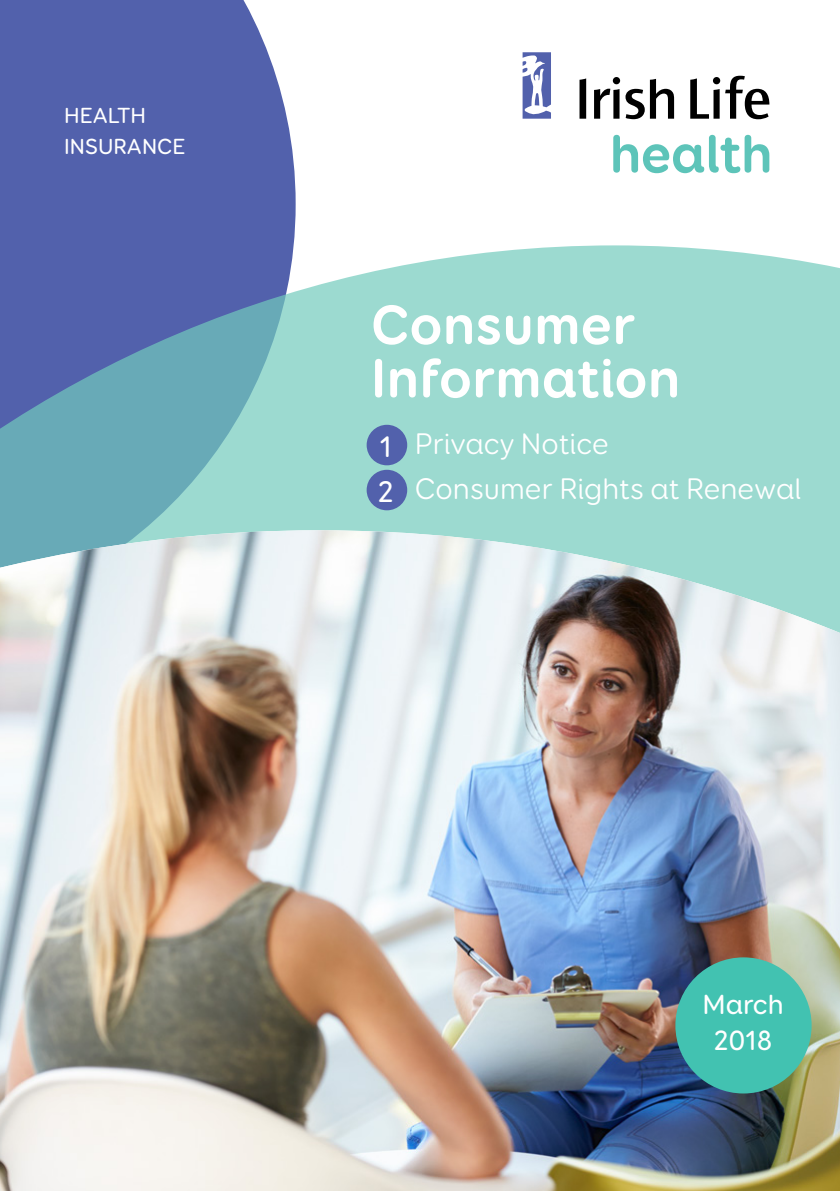
<style>
.page{position:relative;width:840px;height:1191px;background:#fff}
.page>*{position:absolute;margin:0;border:0;box-sizing:border-box;transform-origin:0 0}
.t1{font:700 56px/53.4px "Booster Next FY";color:#fff}
.t2{font:30px/45px "Booster Next FY";color:#fff}
.t3{font:500 30px/45px "Booster Next FY";color:#fff}
.t4{font:500 28px/35.4px "Booster Next FY";color:#fff;text-align:center}
.t5{font:500 22px/31.4px "Booster Next FY";color:#fff}
</style>
<div class="page">
<div style="left:0;top:0;width:295px;height:245px;background:#5261ac"></div>
<svg style="left:0;top:245px;width:839px;height:285px;background:#8cc3c8"></svg>
<svg style="left:522px;top:52px;width:28px;height:67px"></svg>
<svg style="left:625px;top:79px;width:48px;height:40px"></svg>
<svg style="left:579px;top:78px;width:7px;height:41px"></svg>
<div style="left:612px;top:77px;width:7px;height:7px;background:#000;border-radius:50%"></div>
<svg style="left:594px;top:89px;width:25px;height:30px"></svg>
<svg style="left:690px;top:76px;width:79px;height:43px"></svg>
<svg style="left:613px;top:135px;width:156px;height:38px"></svg>
<img style="left:0;top:530px;width:839px;height:661px">
<div style="left:675px;top:957px;width:136px;height:136px;background:#42c2b1;border-radius:50%"></div>
<div style="left:366px;top:425px;width:41px;height:40px;background:#5261ac;border-radius:50%"></div>
<div style="left:366px;top:470px;width:41px;height:40px;background:#5261ac;border-radius:50%"></div>
<p class="t5" style="left:64px;top:100px;width:122px">HEALTH<br>INSURANCE</p>
<h1 class="t1" style="left:370px;top:298px;width:311px">Consumer<br>Information</h1>
<p class="t2" style="left:414px;top:421px;width:387px">Privacy Notice<br>Consumer Rights at Renewal</p>
<p class="t3" style="left:377px;top:424px;width:17px">1<br>2</p>
<p class="t4" style="left:702px;top:987px;width:83px">March<br>2018</p>
</div>
